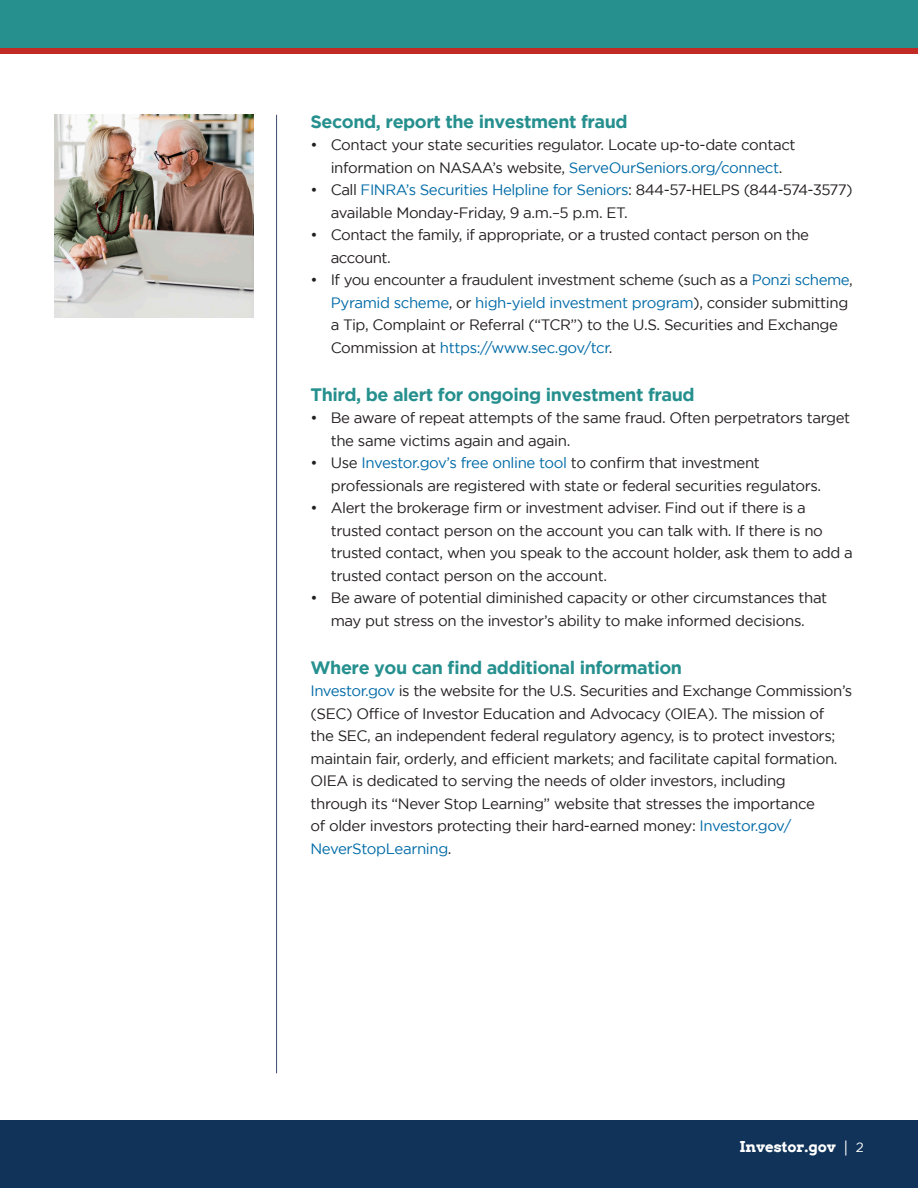
<style>
.page{position:relative;width:918px;height:1188px;background:#fff}
.page>*{position:absolute;margin:0;border:0;box-sizing:border-box;transform-origin:0 0}
.t1{font:700 18px "Gotham";letter-spacing:-.025em;color:#26908e}
.List_Paragraph{font:15px/22.5px "Gotham";letter-spacing:-.025em;color:#231f20}
.t2{font:700 15px "Arvo";letter-spacing:-.005em;color:#fff}
.s1{color:#006ba7}
.s2{font-family:"Open Sans";font-weight:400}
.s3{font-family:"Gotham";font-weight:400;font-size:13.5px}
</style>
<div class="page">
<div style="left:0;top:1120px;width:918px;height:68px;background:#113359"></div>
<div style="left:0;top:0;width:918px;height:50px;background:#26908e"></div>
<div style="left:0;top:48px;width:918px;height:6px;background:#c12b25"></div>
<hr style="left:276px;top:115px;width:1px;height:958px;background:#3c4c6e">
<img style="left:54px;top:115px;width:200px;height:202px">
<p class="t1" style="left:310px;top:111px;width:319px">Second, report the investment fraud</p>
<p class="List_Paragraph" style="left:310px;top:134px;width:487px;text-align:center">• Contact your state securities regulator. Locate up-to-date contact information on NASAA’s website, <span class="s1">ServeOurSeniors.org/connect</span>.</p>
<p class="List_Paragraph" style="left:331px;top:179px;width:524px;text-indent:-20px">• Call <span class="s1">FINRA’s Securities Helpline for Seniors</span>: 844-57-HELPS (844-574-3577) available Monday-Friday, 9 a.m.–5 p.m. ET.</p>
<p class="List_Paragraph" style="left:331px;top:224px;width:480px;text-indent:-20px">• Contact the family, if appropriate, or a trusted contact person on the account.</p>
<p class="List_Paragraph" style="left:331px;top:269px;width:524px;text-indent:-20px">• If you encounter a fraudulent investment scheme (such as a <span class="s1">Ponzi scheme</span>, <span class="s1">Pyramid scheme</span>, or <span class="s1">high-yield investment program</span>), consider submitting a Tip, Complaint or Referral (“TCR”) to the U.S. Securities and Exchange Commission at <span class="s1">https://www.sec.gov/tcr</span>.</p>
<p class="t1" style="left:310px;top:384px;width:386px">Third, be alert for ongoing investment fraud</p>
<p class="List_Paragraph" style="left:331px;top:407px;width:521px;text-indent:-20px">• Be aware of repeat attempts of the same fraud. Often perpetrators target the same victims again and again.</p>
<p class="List_Paragraph" style="left:331px;top:452px;width:492px;text-indent:-20px">• Use <span class="s1">Investor.gov’s free online tool</span> to confirm that investment professionals are registered with state or federal securities regulators.</p>
<p class="List_Paragraph" style="left:331px;top:497px;width:524px;text-indent:-20px">• Alert the brokerage firm or investment adviser. Find out if there is a trusted contact person on the account you can talk with. If there is no trusted contact, when you speak to the account holder, ask them to add a trusted contact person on the account.</p>
<p class="List_Paragraph" style="left:310px;top:587px;width:518px;text-align:center">• Be aware of potential diminished capacity or other circumstances that may put stress on the investor’s ability to make informed decisions.</p>
<p class="t1" style="left:310px;top:657px;width:373px">Where you can find additional information</p>
<p class="List_Paragraph" style="left:310px;top:680px;width:543px"><span class="s1">Investor.gov</span> is the website for the U.S. Securities and Exchange Commission’s (SEC) Office of Investor Education and Advocacy (OIEA). The mission of<br>the SEC, an independent federal regulatory agency, is to protect investors; maintain fair, orderly, and efficient markets; and facilitate capital formation.<br>OIEA is dedicated to serving the needs of older investors, including<br>through its “Never Stop Learning” website that stresses the importance<br>of older investors protecting their hard-earned money: <span class="s1">Investor.gov/ NeverStopLearning</span>.</p>
<p class="t2" style="left:740px;top:1137px;width:126px">Investor.gov <span class="s2">|</span> <span class="s3">2</span></p>
</div>
